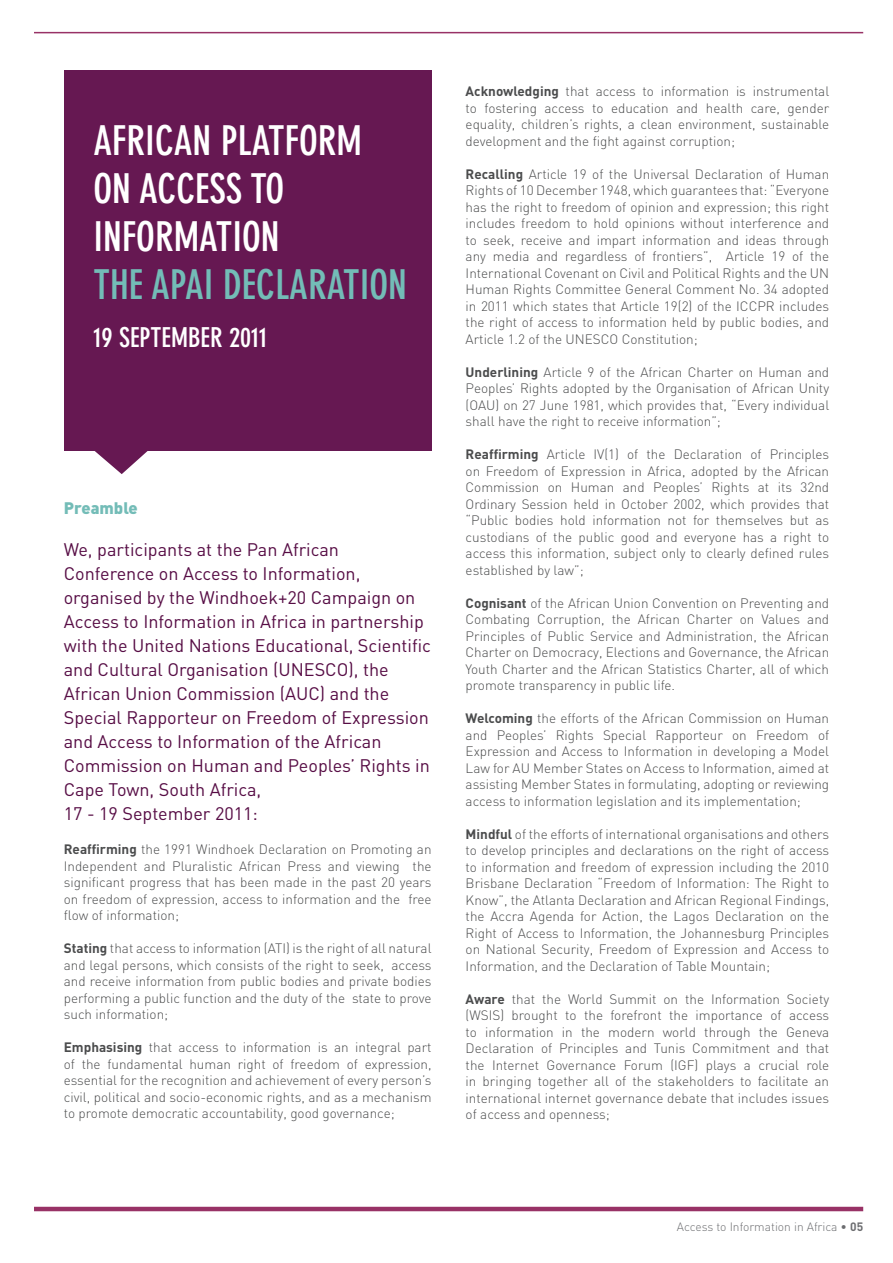
<style>
.page{position:relative;width:893px;height:1263px;background:#fff}
.page>*{position:absolute;margin:0;border:0;box-sizing:border-box;transform-origin:0 0}
.t1{font:700 condensed 40.5px/48px "DIN Neuzeit Grotesk";color:#fff}
.t2{font:700 condensed 40.5px "DIN Neuzeit Grotesk";color:#73bcb7}
.t3{font:700 condensed 27px "DIN Neuzeit Grotesk";color:#fff}
.paragraphs{font:18px/24px "DIN";color:#570d45}
.paragraphs-2{font:900 16.5px "DIN";color:#73bcb7}
.paragraphs-3{font:300 13.5px/16.5px "DIN";color:#4b4c4d;text-align:justify}
.t4{font:300 12px "DIN";color:#6c6d70}
.s1{font-weight:700}
</style>
<div class="page">
<div style="left:64px;top:70px;width:368px;height:381px;background:#661852"></div>
<svg style="left:95px;top:451px;width:53px;height:23px"></svg>
<hr style="left:34px;top:1207px;width:829px;height:4px;background:#983266">
<hr style="left:34px;top:32px;width:829px;height:1px;background:#983266">
<p class="t1" style="left:94px;top:117px;width:270px">AFRICAN PLATFORM<br>ON ACCESS TO<br>INFORMATION</p>
<p class="t2" style="left:94px;top:261px;width:315px">THE APAI DECLARATION</p>
<p class="t3" style="left:94px;top:322px;width:175px">19 SEPTEMBER 2011</p>
<p class="paragraphs-2" style="left:64px;top:497px;width:76px">Preamble</p>
<p class="paragraphs" style="left:64px;top:537px;width:369px">We, participants at the Pan African Conference on Access to Information, organised by the Windhoek+20 Campaign on Access to Information in Africa in partnership with the United Nations Educational, Scientific and Cultural Organisation (UNESCO), the African Union Commission (AUC) and the Special Rapporteur on Freedom of Expression and Access to Information of the African Commission on Human and Peoples’ Rights in Cape Town, South Africa,</p>
<p class="paragraphs" style="left:64px;top:801px;width:196px">17 - 19 September 2011:</p>
<p class="paragraphs-3" style="left:64px;top:841px;width:369px"><span class="s1">Reaffirming</span> the 1991 Windhoek Declaration on Promoting an Independent and Pluralistic African Press and viewing the significant progress that has been made in the past 20 years on freedom of expression, access to information and the free flow of information;</p>
<p class="paragraphs-3" style="left:64px;top:940px;width:369px"><span class="s1">Stating</span> that access to information (ATI) is the right of all natural and legal persons, which consists of the right to seek, access and receive information from public bodies and private bodies performing a public function and the duty of the state to prove such information;</p>
<p class="paragraphs-3" style="left:64px;top:1039px;width:369px"><span class="s1">Emphasising</span> that access to information is an integral part of the fundamental human right of freedom of expression, essential for the recognition and achievement of every person’s civil, political and socio-economic rights, and as a mechanism to promote democratic accountability, good governance;</p>
<p class="paragraphs-3" style="left:466px;top:83px;width:365px"><span class="s1">Acknowledging</span> that access to information is instrumental to fostering access to education and health care, gender equality, children’s rights, a clean environment, sustainable development and the fight against corruption;</p>
<p class="paragraphs-3" style="left:466px;top:166px;width:365px"><span class="s1">Recalling</span> Article 19 of the Universal Declaration of Human Rights of 10 December 1948, which guarantees that: “Everyone has the right to freedom of opinion and expression; this right includes freedom to hold opinions without interference and to seek, receive and impart information and ideas through any media and regardless of frontiers”, Article 19 of the International Covenant on Civil and Political Rights and the UN Human Rights Committee General Comment No. 34 adopted in 2011 which states that Article 19(2) of the ICCPR includes the right of access to information held by public bodies, and Article 1.2 of the UNESCO Constitution;</p>
<p class="paragraphs-3" style="left:466px;top:364px;width:365px"><span class="s1">Underlining</span> Article 9 of the African Charter on Human and Peoples’ Rights adopted by the Organisation of African Unity (OAU) on 27 June 1981, which provides that, “Every individual shall have the right to receive information”;</p>
<p class="paragraphs-3" style="left:466px;top:446px;width:365px"><span class="s1">Reaffirming</span> Article IV(1) of the Declaration of Principles on Freedom of Expression in Africa, adopted by the African Commission on Human and Peoples’ Rights at its 32nd Ordinary Session held in October 2002, which provides that “Public bodies hold information not for themselves but as custodians of the public good and everyone has a right to access this information, subject only to clearly defined rules established by law”;</p>
<p class="paragraphs-3" style="left:466px;top:595px;width:365px"><span class="s1">Cognisant</span> of the African Union Convention on Preventing and Combating Corruption, the African Charter on Values and Principles of Public Service and Administration, the African Charter on Democracy, Elections and Governance, the African Youth Charter and the African Statistics Charter, all of which promote transparency in public life.</p>
<p class="paragraphs-3" style="left:466px;top:710px;width:365px"><span class="s1">Welcoming</span> the efforts of the African Commission on Human and Peoples’ Rights Special Rapporteur on Freedom of Expression and Access to Information in developing a Model Law for AU Member States on Access to Information, aimed at assisting Member States in formulating, adopting or reviewing access to information legislation and its implementation;</p>
<p class="paragraphs-3" style="left:466px;top:826px;width:365px"><span class="s1">Mindful</span> of the efforts of international organisations and others to develop principles and declarations on the right of access to information and freedom of expression including the 2010<br>Brisbane Declaration “Freedom of Information: The Right to Know”, the Atlanta Declaration and African Regional Findings, the Accra Agenda for Action, the Lagos Declaration on the Right of Access to Information, the Johannesburg Principles on National Security, Freedom of Expression and Access to Information, and the Declaration of Table Mountain;</p>
<p class="paragraphs-3" style="left:466px;top:991px;width:365px"><span class="s1">Aware</span> that the World Summit on the Information Society (WSIS) brought to the forefront the importance of access to information in the modern world through the Geneva Declaration of Principles and Tunis Commitment and that the Internet Governance Forum (IGF) plays a crucial role in bringing together all of the stakeholders to facilitate an international internet governance debate that includes issues of access and openness;</p>
<p class="t4" style="left:677px;top:1219px;width:188px">Access to Information in Africa • <span class="s1">05</span></p>
</div>
